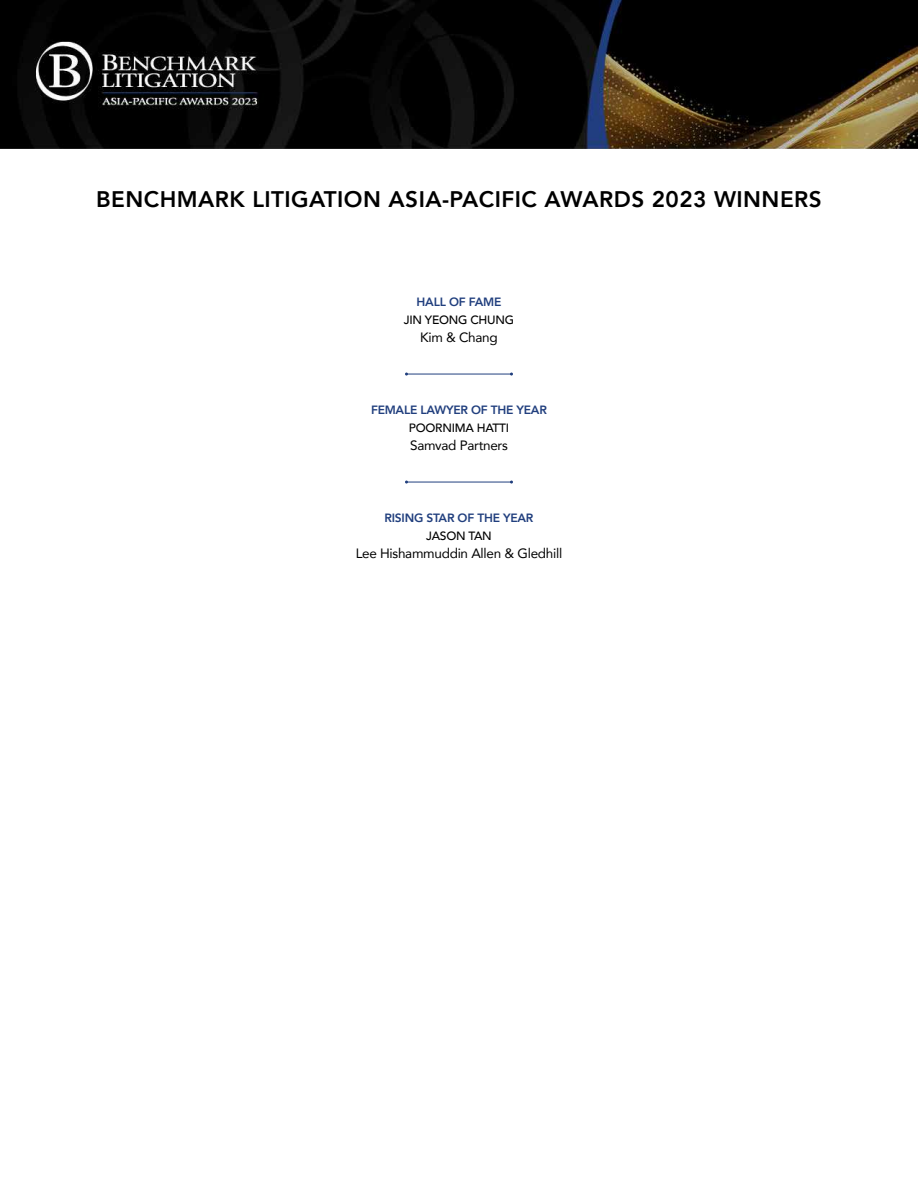
<style>
.page{position:relative;width:918px;height:1188px;background:#fff}
.page>*{position:absolute;margin:0;border:0;box-sizing:border-box;transform-origin:0 0}
.t1{font:800 22.5px "Avenir";letter-spacing:.02em;color:#000}
.t2{font:13.5px "Avenir";letter-spacing:-.02em;color:#000}
.t3{font:800 12px "Avenir";letter-spacing:-.02em;color:#213f7e}
.t4{font:500 12px "Avenir";letter-spacing:-.02em;color:#000}
</style>
<div class="page">
<img style="left:0;top:0;width:918px;height:148px">
<hr style="left:406px;top:374px;width:106px;height:1px;background:#213f7e">
<hr style="left:406px;top:482px;width:106px;height:1px;background:#213f7e">
<h1 class="t1" style="left:96px;top:182px;width:727px">BENCHMARK LITIGATION ASIA-PACIFIC AWARDS 2023 WINNERS</h1>
<p class="t3" style="left:417px;top:292px;width:86px">HALL OF FAME</p>
<p class="t4" style="left:404px;top:309px;width:112px">JIN YEONG CHUNG</p>
<p class="t2" style="left:420px;top:326px;width:79px">Kim &amp; Chang</p>
<p class="t3" style="left:371px;top:400px;width:177px">FEMALE LAWYER OF THE YEAR</p>
<p class="t4" style="left:409px;top:417px;width:102px">POORNIMA HATTI</p>
<p class="t2" style="left:410px;top:434px;width:99px">Samvad Partners</p>
<p class="t3" style="left:385px;top:508px;width:150px">RISING STAR OF THE YEAR</p>
<p class="t4" style="left:426px;top:525px;width:67px">JASON TAN</p>
<p class="t2" style="left:356px;top:542px;width:208px">Lee Hishammuddin Allen &amp; Gledhill</p>
</div>
